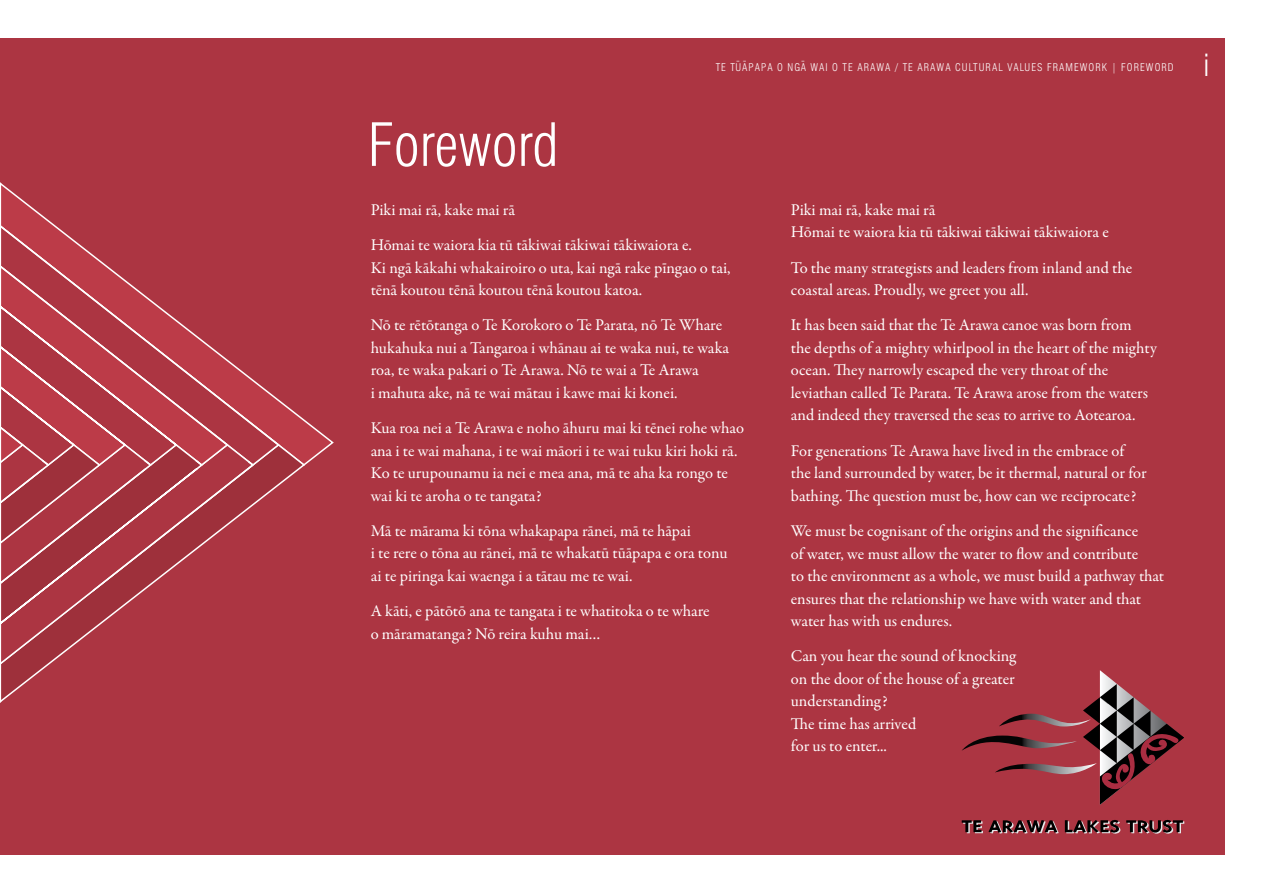
<style>
.page{position:relative;width:1263px;height:893px;background:#fff}
.page>*{position:absolute;margin:0;border:0;box-sizing:border-box;transform-origin:0 0}
.t1{font:300 condensed 58.5px "Swiss 721 BT";color:#fff}
.t2{font:300 condensed 30px "Swiss 721 BT";color:#fff}
.t3{font:16.5px/22.5px "Garamond Premr Pro";letter-spacing:-.005em;color:#fff}
.t4{font:300 condensed 10.5px "Swiss 721 BT";letter-spacing:.1em;color:#fff}
</style>
<div class="page">
<div style="left:0;top:38px;width:1225px;height:817px;background:#ac3542"></div>
<svg style="left:962px;top:820px;width:97px;height:14px"></svg>
<svg style="left:1065px;top:820px;width:55px;height:14px"></svg>
<svg style="left:1126px;top:819px;width:58px;height:15px"></svg>
<svg style="left:962px;top:670px;width:222px;height:135px"></svg>
<svg style="left:0;top:182px;width:334px;height:282px"></svg>
<svg style="left:255px;top:443px;width:51px;height:61px"></svg>
<svg style="left:0;top:224px;width:280px;height:223px"></svg>
<svg style="left:0;top:264px;width:255px;height:439px"></svg>
<h1 class="t1" style="left:368px;top:110px;width:192px">Foreword</h1>
<p class="t4" style="left:736px;top:54px;width:12px">- -</p>
<p class="t4" style="left:801px;top:54px;width:5px">-</p>
<p class="t4" style="left:716px;top:61px;width:459px">TE TUAPAPA O NGA WAI O TE ARAWA / TE ARAWA CULTURAL VALUES FRAMEWORK | FOREWORD</p>
<p class="t3" style="left:371px;top:192px;width:323px;line-height:35.2px">Piki mai rā, kake mai rā<br>Hōmai te waiora kia tū tākiwai tākiwai tākiwaiora e.</p>
<p class="t3" style="left:371px;top:256px;width:361px">Ki ngā kākahi whakairoiro o uta, kai ngā rake pīngao o tai, tēnā koutou tēnā koutou tēnā koutou katoa.</p>
<p class="t3" style="left:371px;top:314px;width:360px">Nō te rētōtanga o Te Korokoro o Te Parata, nō Te Whare hukahuka nui a Tangaroa i whānau ai te waka nui, te waka roa, te waka pakari o Te Arawa. Nō te wai a Te Arawa<br>i mahuta ake, nā te wai mātau i kawe mai ki konei.</p>
<p class="t3" style="left:371px;top:417px;width:375px">Kua roa nei a Te Arawa e noho āhuru mai ki tēnei rohe whao ana i te wai mahana, i te wai māori i te wai tuku kiri hoki rā.<br>Ko te urupounamu ia nei e mea ana, mā te aha ka rongo te wai ki te aroha o te tangata?</p>
<p class="t3" style="left:371px;top:520px;width:358px">Mā te mārama ki tōna whakapapa rānei, mā te hāpai<br>i te rere o tōna au rānei, mā te whakatū tūāpapa e ora tonu ai te piringa kai waenga i a tātau me te wai.</p>
<p class="t3" style="left:371px;top:600px;width:340px">A kāti, e pātōtō ana te tangata i te whatitoka o te whare o māramatanga? Nō reira kuhu mai…</p>
<p class="t3" style="left:791px;top:199px;width:319px">Piki mai rā, kake mai rā<br>Hōmai te waiora kia tū tākiwai tākiwai tākiwaiora e</p>
<p class="t3" style="left:791px;top:257px;width:343px">To the many strategists and leaders from inland and the coastal areas. Proudly, we greet you all.</p>
<p class="t3" style="left:791px;top:314px;width:367px">It has been said that the Te Arawa canoe was born from<br>the depths of a mighty whirlpool in the heart of the mighty ocean. They narrowly escaped the very throat of the leviathan called Te Parata. Te Arawa arose from the waters and indeed they traversed the seas to arrive to Aotearoa.</p>
<p class="t3" style="left:791px;top:440px;width:357px">For generations Te Arawa have lived in the embrace of the land surrounded by water, be it thermal, natural or for bathing. The question must be, how can we reciprocate?</p>
<p class="t3" style="left:791px;top:520px;width:375px">We must be cognisant of the origins and the significance<br>of water, we must allow the water to flow and contribute<br>to the environment as a whole, we must build a pathway that ensures that the relationship we have with water and that water has with us endures.</p>
<p class="t3" style="left:791px;top:645px;width:227px">Can you hear the sound of knocking on the door of the house of a greater understanding?<br>The time has arrived<br>for us to enter...</p>
<h2 class="t2" style="left:1203px;top:47px;width:8px">i</h2>
</div>
